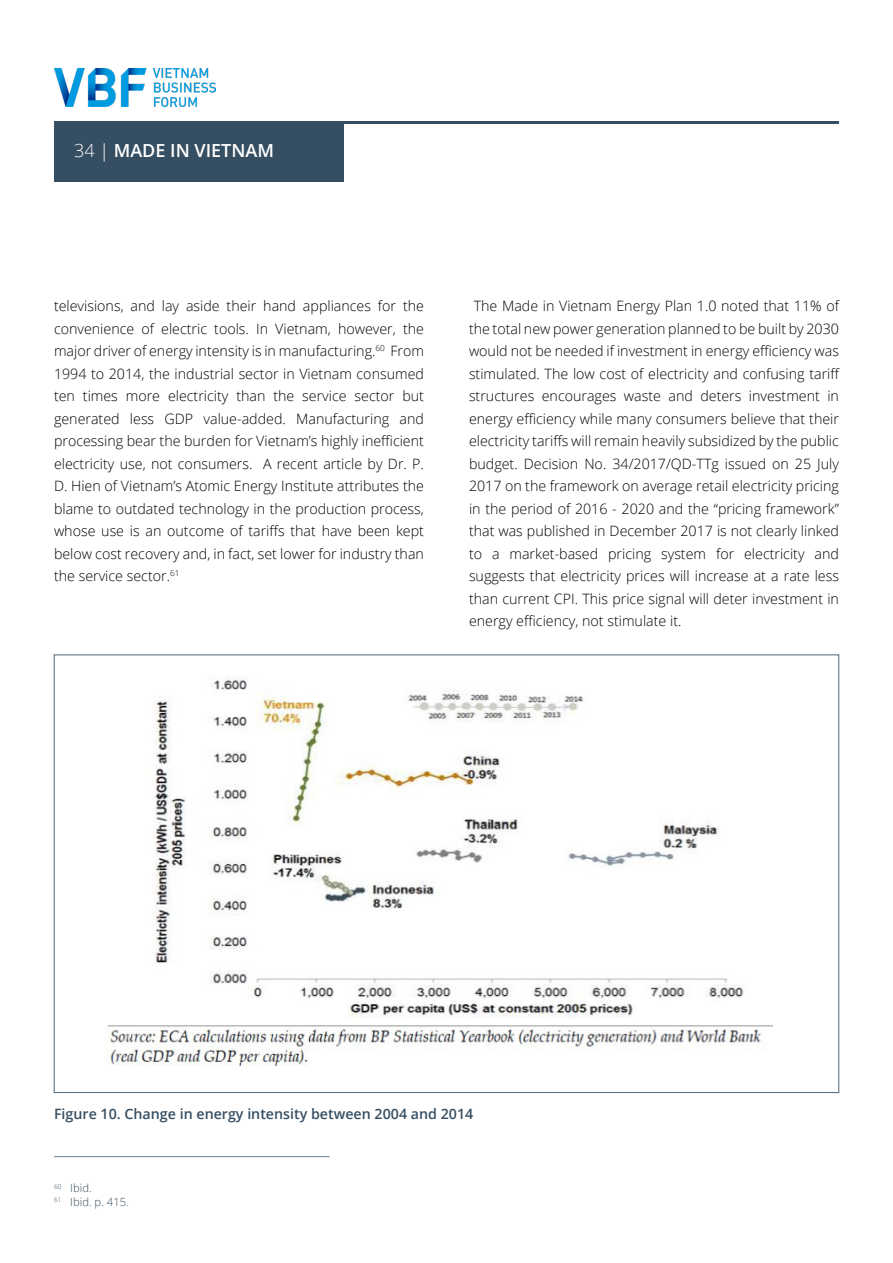
<style>
.page{position:relative;width:893px;height:1263px;background:#fff}
.page>*{position:absolute;margin:0;border:0;box-sizing:border-box;transform-origin:0 0}
.t1{font:600 18px "Open Sans";color:#fff}
.t2{font:300 14.25px/22.5px "Open Sans";color:#000;text-align:justify}
.t3{font:600 14.25px "Open Sans";color:#364e62}
.t4{font:300 11.25px "Open Sans";color:#364e62}
.s1{font-weight:300}
</style>
<div class="page">
<div style="left:54px;top:121px;width:290px;height:60px;background:#364e62"></div>
<hr style="left:54px;top:121px;width:785px;height:3px;background:#364e62">
<hr style="left:54px;top:1156px;width:276px;height:1px;background:#6d7f90">
<img style="left:54px;top:68px;width:161px;height:38px">
<img style="left:107px;top:678px;width:666px;height:388px">
<p class="t1" style="left:74px;top:138px;width:201px"><span class="s1">34 |</span> MADE IN VIETNAM</p>
<p class="t2" style="left:54px;top:294px;width:371px">televisions, and lay aside their hand appliances for the convenience of electric tools. In Vietnam, however, the major driver of energy intensity is in manufacturing.<sup>60</sup> From 1994 to 2014, the industrial sector in Vietnam consumed ten times more electricity than the service sector but generated less GDP value-added. Manufacturing and processing bear the burden for Vietnam’s highly inefficient electricity use, not consumers. A recent article by Dr. P.<br>D. Hien of Vietnam’s Atomic Energy Institute attributes the blame to outdated technology in the production process, whose use is an outcome of tariffs that have been kept below cost recovery and, in fact, set lower for industry than the service sector.<sup>61</sup></p>
<p class="t2" style="left:469px;top:294px;width:372px;text-indent:5px">The Made in Vietnam Energy Plan 1.0 noted that 11% of the total new power generation planned to be built by 2030 would not be needed if investment in energy efficiency was stimulated. The low cost of electricity and confusing tariff structures encourages waste and deters investment in energy efficiency while many consumers believe that their electricity tariffs will remain heavily subsidized by the public budget. Decision No. 34/2017/QD-TTg issued on 25 July 2017 on the framework on average retail electricity pricing in the period of 2016 - 2020 and the “pricing framework” that was published in December 2017 is not clearly linked to a market-based pricing system for electricity and suggests that electricity prices will increase at a rate less than current CPI. This price signal will deter investment in energy efficiency, not stimulate it.</p>
<p class="t3" style="left:54px;top:1104px;width:421px">Figure 10. Change in energy intensity between 2004 and 2014</p>
<p class="t4" style="left:54px;top:1180px;width:39px"><sup>60</sup> Ibid.</p>
<p class="t4" style="left:54px;top:1194px;width:76px"><sup>61</sup> Ibid. p. 415.</p>
</div>
